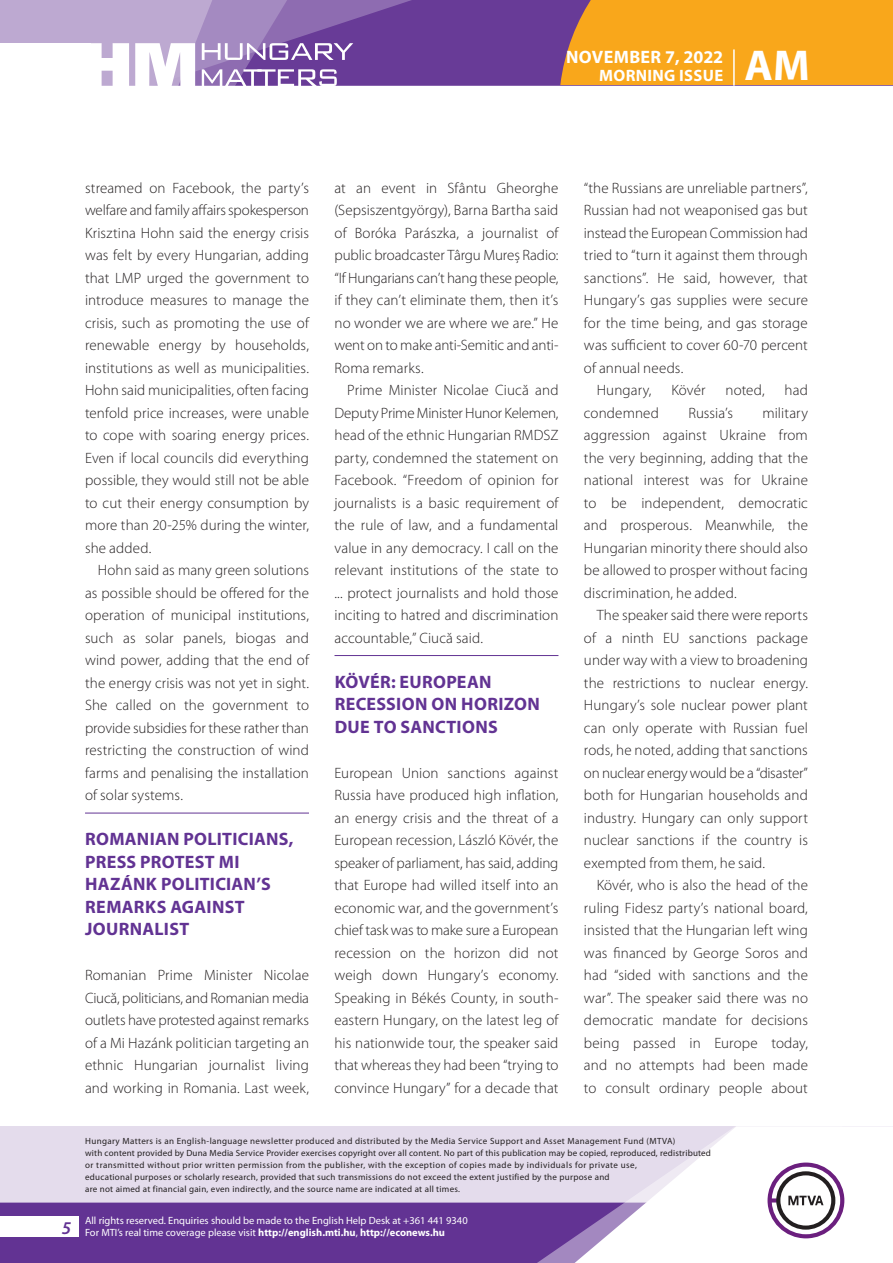
<style>
.page{position:relative;width:893px;height:1263px;background:#fff}
.page>*{position:absolute;margin:0;border:0;box-sizing:border-box;transform-origin:0 0}
.t1{font:700 43.35px "Myriad Pro";color:#fff}
._01_cimsor{font:700 18px/22.5px "Myriad Pro";letter-spacing:.015em;color:#623393}
.t2{font:700 18px "Myriad Pro";letter-spacing:.02em;color:#fff}
.t3{font:italic 600 18px "Myriad Pro";color:#623393}
.t4{font:700 16.5px "Myriad Pro";letter-spacing:.02em;color:#fff}
._03_kenyer_szöveg-1{font:300 15px/22.5px "Myriad Pro";letter-spacing:.005em;color:#231f20;text-align:justify}
._03_kenyer_szöveg-2{font:300 15px/22.5px "Myriad Pro";letter-spacing:.005em;color:#231f20;text-align:justify}
.t5{font:10.5px/12px "Myriad Pro";color:#fff}
.t6{font:9px/12px "Myriad Pro";letter-spacing:.03em;color:#231f20}
.s1{font-weight:700}
</style>
<div class="page">
<div style="left:0;top:1126px;width:893px;height:137px;background:#e4dcec"></div>
<div style="left:0;top:1202px;width:506px;height:61px;background:#623393"></div>
<div style="left:506px;top:1202px;width:43px;height:61px;background:#623393"></div>
<svg style="left:549px;top:1126px;width:344px;height:137px;fill:#fff"></svg>
<svg style="left:767px;top:1162px;width:77px;height:76px;background:#c5b8c8"></svg>
<div style="left:0;top:1216px;width:79px;height:20px;background:#fff"></div>
<div style="left:0;top:0;width:893px;height:85px;background:#683b97"></div>
<div style="left:560px;top:0;width:333px;height:85px;background:#f9a71b"></div>
<hr style="left:733px;top:49px;width:2px;height:37px;background:#fff">
<svg style="left:0;top:0;width:479px;height:86px"></svg>
<hr style="left:85px;top:813px;width:224px;height:1px;background:#623393">
<hr style="left:334px;top:655px;width:224px;height:1px;background:#623393">
<p class="t2" style="left:566px;top:45px;width:159px">NOVEMBER 7, 2022</p>
<p class="t4" style="left:599px;top:65px;width:125px">MORNING ISSUE</p>
<h1 class="t1" style="left:745px;top:37px;width:67px">AM</h1>
<p class="_03_kenyer_szöveg-1" style="left:85px;top:176px;width:225px">streamed on Facebook, the party’s welfare and family affairs spokesperson Krisztina Hohn said the energy crisis was felt by every Hungarian, adding that LMP urged the government to introduce measures to manage the crisis, such as promoting the use of renewable energy by households, institutions as well as municipalities.<br>Hohn said municipalities, often facing tenfold price increases, were unable to cope with soaring energy prices.<br>Even if local councils did everything possible, they would still not be able to cut their energy consumption by more than 20-25% during the winter, she added.</p>
<p class="_03_kenyer_szöveg-2" style="left:85px;top:559px;width:225px;text-indent:13px">Hohn said as many green solutions as possible should be offered for the operation of municipal institutions, such as solar panels, biogas and wind power, adding that the end of the energy crisis was not yet in sight.<br>She called on the government to provide subsidies for these rather than restricting the construction of wind farms and penalising the installation of solar systems.</p>
<p class="_01_cimsor" style="left:85px;top:827px;width:210px">ROMANIAN POLITICIANS,<br>PRESS PROTEST MI<br>HAZÁNK POLITICIAN’S<br>REMARKS AGAINST<br>JOURNALIST</p>
<p class="_03_kenyer_szöveg-1" style="left:85px;top:964px;width:225px">Romanian Prime Minister Nicolae Ciucă, politicians, and Romanian media outlets have protested against remarks of a Mi Hazánk politician targeting an ethnic Hungarian journalist living and working in Romania. Last week,</p>
<p class="_03_kenyer_szöveg-1" style="left:334px;top:176px;width:225px">at an event in Sfântu Gheorghe (Sepsiszentgyörgy), Barna Bartha said of Boróka Parászka, a journalist of public broadcaster Târgu Mureș Radio: “If Hungarians can’t hang these people, if they can’t eliminate them, then it’s no wonder we are where we are.” He went on to make anti-Semitic and anti-Roma remarks.</p>
<p class="_03_kenyer_szöveg-2" style="left:334px;top:379px;width:225px;text-indent:13px">Prime Minister Nicolae Ciucă and Deputy Prime Minister Hunor Kelemen, head of the ethnic Hungarian RMDSZ party, condemned the statement on Facebook. “Freedom of opinion for journalists is a basic requirement of the rule of law, and a fundamental value in any democracy. I call on the relevant institutions of the state to ... protect journalists and hold those inciting to hatred and discrimination accountable,” Ciucă said.</p>
<p class="_01_cimsor" style="left:335px;top:670px;width:207px">KÖVÉR: EUROPEAN<br>RECESSION ON HORIZON<br>DUE TO SANCTIONS</p>
<p class="_03_kenyer_szöveg-1" style="left:334px;top:761px;width:225px">European Union sanctions against Russia have produced high inflation, an energy crisis and the threat of a European recession, László Kövér, the speaker of parliament, has said, adding that Europe had willed itself into an economic war, and the government’s chief task was to make sure a European recession on the horizon did not weigh down Hungary’s economy.<br>Speaking in Békés County, in south&shy;eastern Hungary, on the latest leg of his nationwide tour, the speaker said that whereas they had been “trying to convince Hungary” for a decade that</p>
<p class="_03_kenyer_szöveg-1" style="left:584px;top:176px;width:225px">“the Russians are unreliable partners”, Russian had not weaponised gas but instead the European Commission had tried to “turn it against them through sanctions”. He said, however, that Hungary’s gas supplies were secure for the time being, and gas storage was sufficient to cover 60-70 percent of annual needs.</p>
<p class="_03_kenyer_szöveg-2" style="left:597px;top:379px;width:56px">Hungary,</p>
<p class="_03_kenyer_szöveg-2" style="left:671px;top:379px;width:36px">Kövér</p>
<p class="_03_kenyer_szöveg-2" style="left:725px;top:379px;width:41px">noted,</p>
<p class="_03_kenyer_szöveg-2" style="left:785px;top:379px;width:25px">had</p>
<p class="_03_kenyer_szöveg-2" style="left:584px;top:401px;width:77px">condemned</p>
<p class="_03_kenyer_szöveg-2" style="left:688px;top:401px;width:46px">Russia’s</p>
<p class="_03_kenyer_szöveg-2" style="left:584px;top:401px;width:225px;text-indent:178px">military aggression against Ukraine from the very beginning, adding that the national interest was for Ukraine to be independent, democratic and prosperous. Meanwhile, the Hungarian minority there should also be allowed to prosper without facing discrimination, he added.</p>
<p class="_03_kenyer_szöveg-2" style="left:584px;top:604px;width:226px;text-indent:13px">The speaker said there were reports of a ninth EU sanctions package under way with a view to broadening the restrictions to nuclear energy.<br>Hungary’s sole nuclear power plant can only operate with Russian fuel rods, he noted, adding that sanctions on nuclear energy would be a “disaster” both for Hungarian households and industry. Hungary can only support nuclear sanctions if the country is exempted from them, he said.</p>
<p class="_03_kenyer_szöveg-2" style="left:584px;top:874px;width:225px;text-indent:13px">Kövér, who is also the head of the ruling Fidesz party’s national board, insisted that the Hungarian left wing was financed by George Soros and had “sided with sanctions and the war”. The speaker said there was no democratic mandate for decisions being passed in Europe today, and no attempts had been made to consult ordinary people about</p>
<p class="t3" style="left:62px;top:1217px;width:11px">5</p>
<p class="t6" style="left:85px;top:1134px;width:627px">Hungary Matters is an English-language newsletter produced and distributed by the Media Service Support and Asset Management Fund (MTVA)<br>with content provided by Duna Media Service Provider exercises copyright over all content. No part of this publication may be copied, reproduced, redistributed or transmitted without prior written permission from the publisher, with the exception of copies made by individuals for private use,<br>educational purposes or scholarly research, provided that such transmissions do not exceed the extent justified by the purpose and<br>are not aimed at financial gain, even indirectly, and the source name are indicated at all times.</p>
<p class="t5" style="left:85px;top:1214px;width:384px">All rights reserved. Enquiries should be made to the English Help Desk at +361 441 9340<br>For MTI’s real time coverage please visit <span class="s1">http://english.mti.hu</span>, <span class="s1">http://econews.hu</span></p>
</div>
